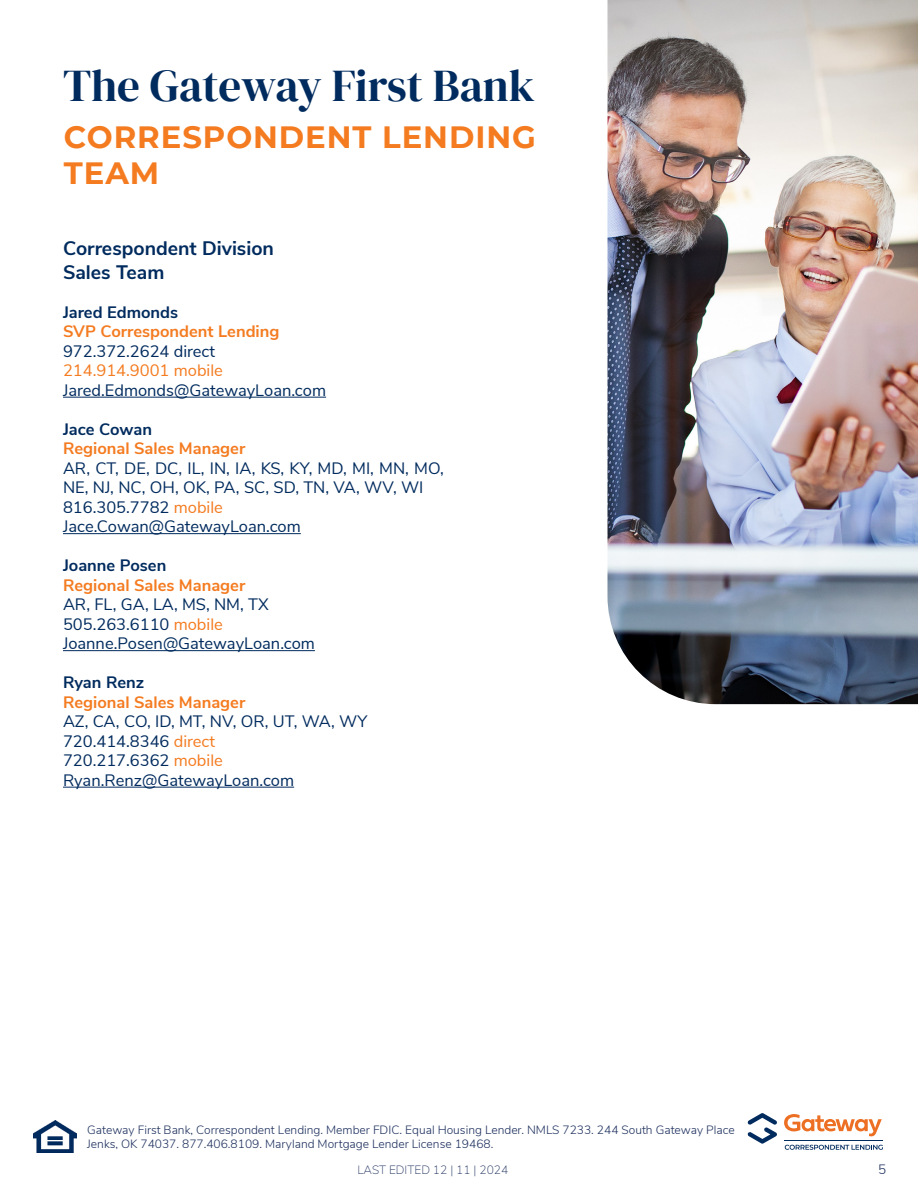
<style>
.page{position:relative;width:918px;height:1188px;background:#fff}
.page>*{position:absolute;margin:0;border:0;box-sizing:border-box;transform-origin:0 0}
.t1{font:45px "DM Serif Display";color:#002b5e}
.t2{font:700 30.75px/36px "Montserrat";letter-spacing:.03em;color:#f47b20}
.t3{font:700 19.5px/24px "Nunito Sans";color:#002b5e}
.t4{font:16.5px/19.5px "Nunito Sans";color:#002b5e}
.t5{font:700 16.5px "Nunito Sans";color:#f47b20}
.t6{font:700 16.5px "Nunito Sans";color:#002b5e}
.t7{font:16.5px "Nunito Sans";color:#f47b20}
.t8{font:300 13.5px "Nunito Sans";color:#1b2e5c}
.t9{font:300 12px/14.4px "Nunito Sans";color:#1b2e5c}
.t10{font:200 12px "Nunito Sans";color:#1b2e5c}
.s1{color:#f47b20}
</style>
<div class="page">
<img style="left:33px;top:1121px;width:44px;height:31px">
<svg style="left:784px;top:1114px;width:98px;height:22px"></svg>
<svg style="left:747px;top:1113px;width:30px;height:31px"></svg>
<svg style="left:785px;top:1145px;width:98px;height:5px"></svg>
<hr style="left:784px;top:1140px;width:99px;height:1px;background:#002b5e">
<hr style="left:63px;top:397px;width:263px;height:1px;background:#002b5e">
<hr style="left:63px;top:533px;width:238px;height:1px;background:#002b5e">
<hr style="left:63px;top:650px;width:252px;height:1px;background:#002b5e">
<hr style="left:63px;top:787px;width:231px;height:1px;background:#002b5e">
<img style="left:608px;top:0;width:310px;height:704px">
<h1 class="t1" style="left:63px;top:60px;width:474px">The Gateway First Bank</h1>
<h2 class="t2" style="left:64px;top:117px;width:473px">CORRESPONDENT LENDING<br>TEAM</h2>
<p class="t3" style="left:63px;top:235px;width:212px">Correspondent Division<br>Sales Team</p>
<p class="t6" style="left:63px;top:300px;width:117px">Jared Edmonds</p>
<p class="t5" style="left:63px;top:320px;width:218px">SVP Correspondent Lending</p>
<p class="t4" style="left:63px;top:340px;width:154px">972.372.2624 direct</p>
<p class="t7" style="left:63px;top:359px;width:161px">214.914.9001 mobile</p>
<p class="t4" style="left:63px;top:379px;width:265px">Jared.Edmonds@GatewayLoan.com</p>
<p class="t6" style="left:63px;top:417px;width:91px">Jace Cowan</p>
<p class="t5" style="left:63px;top:437px;width:184px">Regional Sales Manager</p>
<p class="t4" style="left:63px;top:457px;width:382px">AR, CT, DE, DC, IL, IN, IA, KS, KY, MD, MI, MN, MO, NE, NJ, NC, OH, OK, PA, SC, SD, TN, VA, WV, WI 816.305.7782 <span class="s1">mobile </span>Jace.Cowan@GatewayLoan.com</p>
<p class="t6" style="left:63px;top:554px;width:105px">Joanne Posen</p>
<p class="t5" style="left:63px;top:573px;width:184px">Regional Sales Manager</p>
<p class="t4" style="left:63px;top:594px;width:253px">AR, FL, GA, LA, MS, NM, TX<br>505.263.6110 <span class="s1">mobile<br></span>Joanne.Posen@GatewayLoan.com</p>
<p class="t6" style="left:63px;top:671px;width:83px">Ryan Renz</p>
<p class="t5" style="left:63px;top:690px;width:184px">Regional Sales Manager</p>
<p class="t4" style="left:63px;top:711px;width:306px">AZ, CA, CO, ID, MT, NV, OR, UT, WA, WY<br>720.414.8346 <span class="s1">direct<br></span>720.217.6362 <span class="s1">mobile<br></span>Ryan.Renz@GatewayLoan.com</p>
<p class="t9" style="left:87px;top:1121px;width:649px">Gateway First Bank, Correspondent Lending. Member FDIC. Equal Housing Lender. NMLS 7233. 244 South Gateway Place<br>Jenks, OK 74037. 877.406.8109. Maryland Mortgage Lender License 19468.</p>
<p class="t10" style="left:357px;top:1161px;width:152px">LAST EDITED 12 | 11 | 2024</p>
<p class="t8" style="left:878px;top:1159px;width:10px">5</p>
</div>
